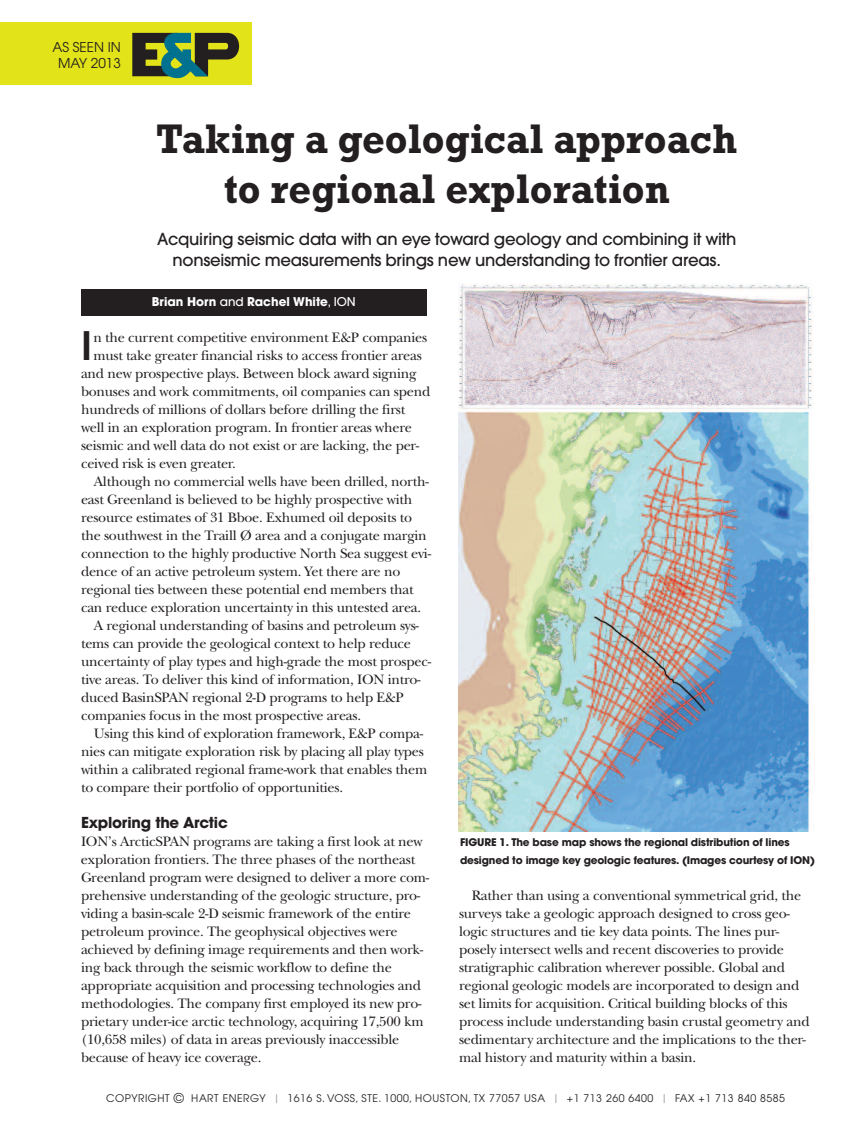
<style>
.page{position:relative;width:864px;height:1134px;background:#fff}
.page>*{position:absolute;margin:0;border:0;box-sizing:border-box;transform-origin:0 0}
.t1{font:700 42px/49.5px "Rockwell Std";color:#231f20;text-align:center;scale:.95 1}
.t2{font:600 39px "Avant Garde";color:#231f20}
.t3{font:500 16.5px/21px "Avant Garde";letter-spacing:-.015em;color:#231f20;text-align:center}
.t4{font:700 15px "Avant Garde";letter-spacing:-.015em;color:#231f20}
.t5{font:14.25px/18px "New Baskerville";letter-spacing:-.015em;color:#231f20}
.t6{font:13.5px/16.2px "Avant Garde";color:#231f20;text-align:center}
.t7{font:700 12px "Avant Garde";color:#fff}
.t8{font:700 10.5px/18px "Avant Garde";letter-spacing:-.015em;color:#231f20}
.t9{font:10.5px "Avant Garde";letter-spacing:.05em;color:#231f20}
.s1{font-weight:500}
.s2{font-size:13.5px}
.s3{color:#939598}
</style>
<div class="page">
<div style="left:81px;top:289px;width:346px;height:27px;background:#231f20"></div>
<img style="left:459px;top:284px;width:354px;height:548px">
<div style="left:0;top:23px;width:252px;height:62px;background:#e2e318"></div>
<svg style="left:132px;top:33px;width:107px;height:45px"></svg>
<p class="t6" style="left:52px;top:40px;width:70px">AS SEEN IN<br>MAY 2013</p>
<h1 class="t1" style="left:156px;top:119px;width:613px">Taking a geological approach to regional exploration</h1>
<p class="t3" style="left:157px;top:230px;width:581px">Acquiring seismic data with an eye toward geology and combining it with nonseismic measurements brings new understanding to frontier areas.</p>
<p class="t7" style="left:152px;top:297px;width:206px">Brian Horn <span class="s1">and</span> Rachel White<span class="s1">, ION</span></p>
<h2 class="t2" style="left:81px;top:331px;width:12px">I</h2>
<p class="t5" style="left:93px;top:330px;width:335px">n the current competitive environment E&amp;P companies</p>
<p class="t5" style="left:93px;top:348px;width:330px">must take greater financial risks to access frontier areas</p>
<p class="t5" style="left:81px;top:366px;width:337px">and new prospective plays. Between block award signing</p>
<p class="t5" style="left:81px;top:384px;width:351px">bonuses and work commitments, oil companies can spend</p>
<p class="t5" style="left:81px;top:402px;width:326px">hundreds of millions of dollars before drilling the first</p>
<p class="t5" style="left:81px;top:420px;width:332px">well in an exploration program. In frontier areas where</p>
<p class="t5" style="left:81px;top:438px;width:340px">seismic and well data do not exist or are lacking, the per-</p>
<p class="t5" style="left:81px;top:456px;width:157px">ceived risk is even greater.</p>
<p class="t5" style="left:94px;top:474px;width:337px">Although no commercial wells have been drilled, north-</p>
<p class="t5" style="left:81px;top:492px;width:333px">east Greenland is believed to be highly prospective with</p>
<p class="t5" style="left:81px;top:510px;width:333px">resource estimates of 31 Bboe. Exhumed oil deposits to</p>
<p class="t5" style="left:81px;top:528px;width:347px">the southwest in the Traill Ø area and a conjugate margin</p>
<p class="t5" style="left:81px;top:546px;width:352px">connection to the highly productive North Sea suggest evi-</p>
<p class="t5" style="left:81px;top:564px;width:321px">dence of an active petroleum system. Yet there are no</p>
<p class="t5" style="left:81px;top:582px;width:334px">regional ties between these potential end members that</p>
<p class="t5" style="left:81px;top:600px;width:342px">can reduce exploration uncertainty in this untested area.</p>
<p class="t5" style="left:94px;top:618px;width:327px">A regional understanding of basins and petroleum sys-</p>
<p class="t5" style="left:81px;top:636px;width:331px">tems can provide the geological context to help reduce</p>
<p class="t5" style="left:81px;top:654px;width:352px">uncertainty of play types and high-grade the most prospec-</p>
<p class="t5" style="left:81px;top:672px;width:341px">tive areas. To deliver this kind of information, ION intro-</p>
<p class="t5" style="left:81px;top:690px;width:324px">duced BasinSPAN regional 2-D programs to help E&amp;P</p>
<p class="t5" style="left:81px;top:708px;width:282px">companies focus in the most prospective areas.</p>
<p class="t5" style="left:94px;top:726px;width:331px">Using this kind of exploration framework, E&amp;P compa-</p>
<p class="t5" style="left:81px;top:744px;width:344px">nies can mitigate exploration risk by placing all play types</p>
<p class="t5" style="left:81px;top:762px;width:348px">within a calibrated regional frame-work that enables them</p>
<p class="t5" style="left:81px;top:780px;width:264px">to compare their portfolio of opportunities.</p>
<p class="t4" style="left:81px;top:817px;width:148px">Exploring the Arctic</p>
<p class="t5" style="left:81px;top:834px;width:350px">ION’s ArcticSPAN programs are taking a first look at new exploration frontiers. The three phases of the northeast Greenland program were designed to deliver a more com&shy;prehensive understanding of the geologic structure, pro&shy;viding a basin-scale 2-D seismic framework of the entire petroleum province. The geophysical objectives were achieved by defining image requirements and then work&shy;ing back through the seismic workflow to define the appropriate acquisition and processing technologies and methodologies. The company first employed its new pro&shy;prietary under-ice arctic technology, acquiring 17,500 km (10,658 miles) of data in areas previously inaccessible because of heavy ice coverage.</p>
<p class="t8" style="left:460px;top:835px;width:356px">FIGURE 1. The base map shows the regional distribution of lines designed to image key geologic features. (Images courtesy of ION)</p>
<p class="t5" style="left:459px;top:888px;width:352px;text-indent:13px">Rather than using a conventional symmetrical grid, the surveys take a geologic approach designed to cross geo&shy;logic structures and tie key data points. The lines pur&shy;posely intersect wells and recent discoveries to provide stratigraphic calibration wherever possible. Global and regional geologic models are incorporated to design and set limits for acquisition. Critical building blocks of this process include understanding basin crustal geometry and sedimentary architecture and the implications to the ther&shy;mal history and maturity within a basin.</p>
<p class="t9" style="left:106px;top:1095px;width:680px">COPYRIGHT <span class="s2">©</span> HART ENERGY <span class="s3">|</span> 1616 S. VOSS, STE. 1000, HOUSTON, TX 77057 USA <span class="s3">|</span> +1 713 260 6400 <span class="s3">|</span> FAX +1 713 840 8585</p>
</div>
